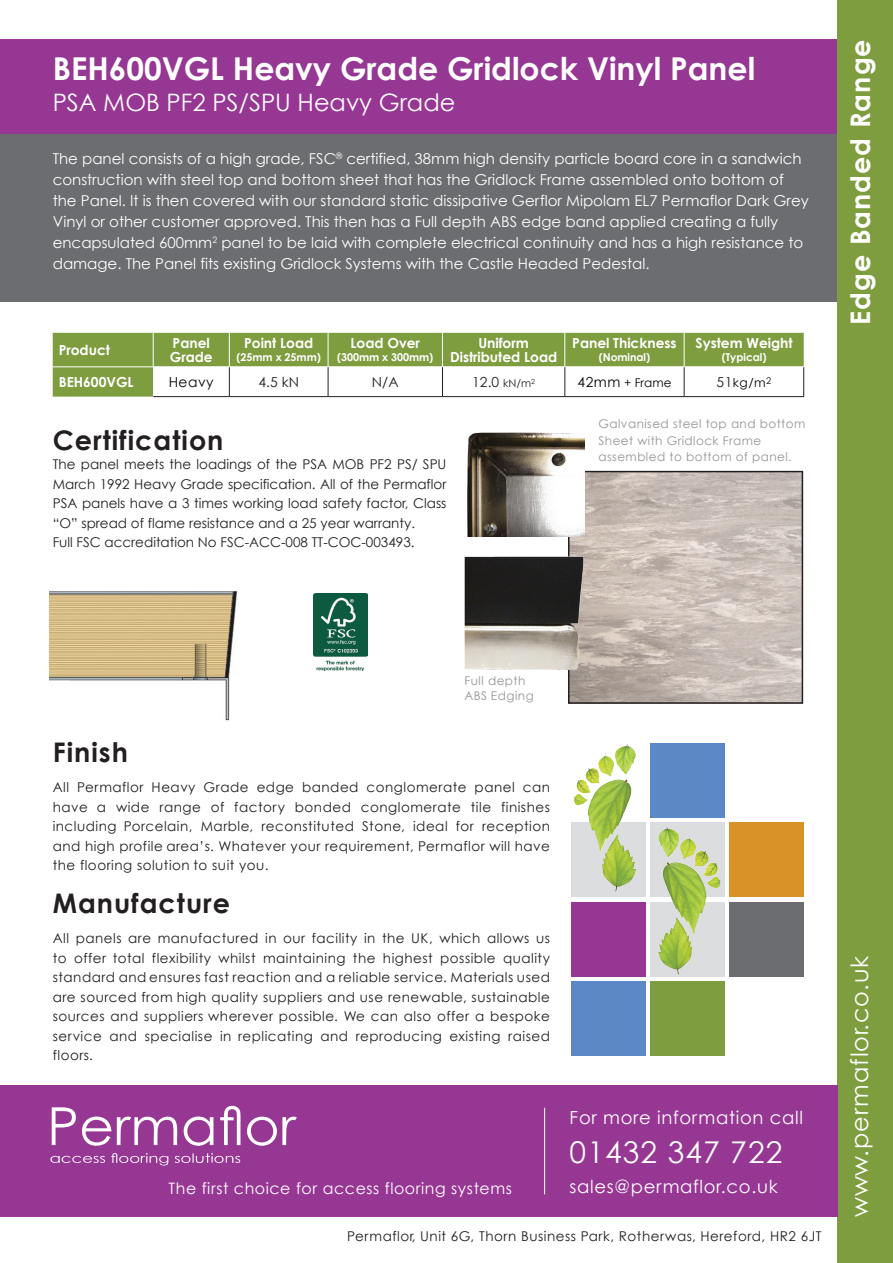
<style>
.page{position:relative;width:893px;height:1263px;background:#fff}
.page>*{position:absolute;margin:0;border:0;box-sizing:border-box;transform-origin:0 0}
.ParaStyle03-Leading{font:700 31.5px "Century Gothic";color:#fff}
.ParaStyle12-Leading{font:30px "Century Gothic";letter-spacing:.035em;color:#fff}
.ParaStyle01-Leading{font:700 27px "Century Gothic";letter-spacing:.035em;color:#231f20}
.ParaStyle05-Leading{font:700 27px "Century Gothic";letter-spacing:.035em;color:#fff}
.ParaStyle11-Leading{font:700 27px "Century Gothic";letter-spacing:.035em;color:#231f20}
.ParaStyle14-Leading{font:24px "Century Gothic";color:#fff}
.ParaStyle05-Leading-2{font:24px "Century Gothic";letter-spacing:.035em;color:#fff}
.ParaStyle05-Leading-3{font:18px "Century Gothic";letter-spacing:.035em;color:#fff}
.ParaStyle01-Leading-2{font:15.75px "Century Gothic";letter-spacing:.035em;color:#fff}
.ParaStyle02-Leading{font:15px/21px "Century Gothic";color:#fff}
.ParaStyle05-Leading-4{font:700 13.8px "Century Gothic";letter-spacing:-.005em;color:#fff}
.ParaStyle01-Leading-3{font:700 13.8px "Century Gothic";letter-spacing:-.005em;color:#fff}
.ParaStyle04-Leading{font:700 13.8px/13.5px "Century Gothic";letter-spacing:-.005em;color:#fff;text-align:center}
.ParaStyle02-Leading-2{font:700 13.8px/13.8px "Century Gothic";letter-spacing:-.005em;color:#fff}
.ParaStyle03-Leading-2{font:700 13.8px "Century Gothic";letter-spacing:-.005em;color:#fff}
.ParaStyle11-Leading-2{font:13.8px "Century Gothic";color:#231f20}
.ParaStyle03-Leading-3{font:13.8px "Century Gothic";letter-spacing:.035em;color:#040503}
.ParaStyle04-Leading-2{font:13.8px "Century Gothic";color:#231f20}
.ParaStyle10-Leading{font:13.8px "Century Gothic";color:#231f20}
.ParaStyle10-Leading-2{font:13.5px/19.5px "Century Gothic";letter-spacing:.035em;color:#231f20;text-align:justify}
.ParaStyle06-Leading{font:13.5px/19.5px "Century Gothic";color:#231f20;text-align:justify}
.ParaStyle13-Leading{font:13.5px "Century Gothic";letter-spacing:.035em;color:#231f20}
.ParaStyle07-Leading{font:12.3px "Century Gothic";color:#040503}
.ParaStyle07-Leading-2{font:12px "Century Gothic";letter-spacing:.035em;color:#939598}
.ParaStyle01-Leading-4{font:12px/14.4px "Century Gothic";letter-spacing:.035em;color:#939598}
.ParaStyle07-Leading-3{font:12px "Century Gothic";color:#040503}
.ParaStyle01-Leading-5{font:700 10.8px "Century Gothic";letter-spacing:-.005em;color:#fff}
.ParaStyle06-Leading-2{font:700 10.8px "Century Gothic";letter-spacing:-.005em;color:#fff}
.s1{font-size:10.65px}
.s2{font-size:13.8px}
.s3{font-size:13.8px;color:#231f20}
.s4{color:#fff}
</style>
<div class="page">
<div style="left:0;top:39px;width:881px;height:263px;background:#6c6d70"></div>
<div style="left:0;top:39px;width:838px;height:95px;background:#973794"></div>
<div style="left:838px;top:0;width:55px;height:1263px;background:#7e9d3f"></div>
<div style="left:0;top:1086px;width:838px;height:131px;background:#973794"></div>
<svg style="left:52px;top:1107px;width:59px;height:39px"></svg>
<svg style="left:117px;top:1116px;width:96px;height:30px"></svg>
<svg style="left:220px;top:1106px;width:77px;height:40px"></svg>
<svg style="left:50px;top:1153px;width:119px;height:13px"></svg>
<svg style="left:175px;top:1153px;width:66px;height:10px"></svg>
<div style="left:571px;top:902px;width:74px;height:74px;background:#973794"></div>
<div style="left:571px;top:981px;width:74px;height:74px;background:#5d88c6"></div>
<svg style="left:650px;top:902px;width:74px;height:74px;background:#cad4b1"></svg>
<svg style="left:571px;top:823px;width:74px;height:74px;background:#cbd5b4"></svg>
<svg style="left:650px;top:823px;width:74px;height:74px;background:#c6d2a2"></svg>
<div style="left:729px;top:902px;width:74px;height:74px;background:#6c6d70"></div>
<div style="left:729px;top:823px;width:74px;height:74px;background:#d99227"></div>
<div style="left:650px;top:744px;width:74px;height:74px;background:#5d88c6"></div>
<div style="left:650px;top:981px;width:74px;height:74px;background:#7e9d3f"></div>
<img style="left:615px;top:745px;width:12px;height:22px">
<img style="left:659px;top:827px;width:8px;height:17px">
<hr style="left:544px;top:1108px;width:1px;height:86px;background:#fff">
<div style="left:53px;top:333px;width:751px;height:64px;background:#7e9d3f"></div>
<hr style="left:153px;top:333px;width:1px;height:33px;background:#fff">
<hr style="left:229px;top:333px;width:1px;height:33px;background:#fff">
<hr style="left:328px;top:333px;width:1px;height:33px;background:#fff">
<hr style="left:442px;top:333px;width:1px;height:33px;background:#fff">
<hr style="left:564px;top:333px;width:1px;height:33px;background:#fff">
<hr style="left:684px;top:333px;width:1px;height:33px;background:#fff">
<hr style="left:53px;top:366px;width:100px;height:1px;background:#fff">
<hr style="left:153px;top:366px;width:76px;height:1px;background:#fff">
<hr style="left:229px;top:366px;width:99px;height:1px;background:#fff">
<hr style="left:328px;top:366px;width:114px;height:1px;background:#fff">
<hr style="left:442px;top:366px;width:123px;height:1px;background:#fff">
<hr style="left:565px;top:366px;width:119px;height:1px;background:#fff">
<hr style="left:684px;top:366px;width:120px;height:1px;background:#fff">
<svg style="left:153px;top:367px;width:651px;height:30px"></svg>
<img style="left:50px;top:591px;width:187px;height:130px">
<img style="left:571px;top:474px;width:229px;height:227px">
<div style="left:568px;top:471px;width:235px;height:233px;border:2px solid #231f20"></div>
<img style="left:465px;top:555px;width:120px;height:114px">
<img style="left:313px;top:593px;width:54px;height:77px">
<img style="left:467px;top:432px;width:118px;height:105px">
<p class="ParaStyle03-Leading" style="left:53px;top:49px;width:704px">BEH600VGL Heavy Grade Gridlock Vinyl Panel</p>
<p class="ParaStyle14-Leading" style="left:53px;top:88px;width:404px">PSA MOB PF2 PS/SPU Heavy Grade</p>
<p class="ParaStyle02-Leading" style="left:53px;top:148px;width:758px">The panel consists of a high grade, FSC<sup>®</sup> certified, 38mm high density particle board core in a sandwich construction with steel top and bottom sheet that has the Gridlock Frame assembled onto bottom of the Panel. It is then covered with our standard static dissipative Gerflor Mipolam EL7 Permaflor Dark Grey Vinyl or other customer approved. This then has a Full depth ABS edge band applied creating a fully encapsulated 600mm<sup>2</sup> panel to be laid with complete electrical continuity and has a high resistance to damage. The Panel fits existing Gridlock Systems with the Castle Headed Pedestal.</p>
<p class="ParaStyle01-Leading-3" style="left:59px;top:341px;width:53px">Product</p>
<p class="ParaStyle02-Leading-2" style="left:170px;top:336px;width:45px">Panel<br>Grade</p>
<p class="ParaStyle03-Leading-2" style="left:244px;top:335px;width:71px">Point Load</p>
<p class="ParaStyle01-Leading-5" style="left:237px;top:351px;width:86px">(25mm x 25mm)</p>
<p class="ParaStyle01-Leading-3" style="left:351px;top:335px;width:71px">Load Over</p>
<p class="ParaStyle01-Leading-5" style="left:337px;top:351px;width:98px">(300mm x 300mm)</p>
<p class="ParaStyle04-Leading" style="left:450px;top:336px;width:109px">Uniform<br>Distributed Load</p>
<p class="ParaStyle05-Leading-4" style="left:572px;top:335px;width:106px">Panel Thickness</p>
<p class="ParaStyle06-Leading-2" style="left:599px;top:351px;width:53px">(Nominal)</p>
<p class="ParaStyle05-Leading-4" style="left:696px;top:335px;width:99px">System Weight</p>
<p class="ParaStyle06-Leading-2" style="left:722px;top:351px;width:46px">(Typical)</p>
<p class="ParaStyle01-Leading-3" style="left:59px;top:373px;width:77px">BEH600VGL</p>
<p class="ParaStyle03-Leading-3" style="left:169px;top:374px;width:47px">Heavy</p>
<p class="ParaStyle04-Leading-2" style="left:258px;top:374px;width:42px">4.5 kN</p>
<p class="ParaStyle10-Leading" style="left:372px;top:374px;width:29px">N/A</p>
<p class="ParaStyle11-Leading-2" style="left:472px;top:374px;width:64px">12.0 <span class="s1">kN/m</span><sup>2</sup></p>
<p class="ParaStyle07-Leading-3" style="left:577px;top:375px;width:95px"><span class="s2">42mm</span> + Frame</p>
<p class="ParaStyle07-Leading" style="left:717px;top:375px;width:56px"><span class="s3">51</span>kg/m<sup>2</sup></p>
<p class="ParaStyle01-Leading" style="left:53px;top:423px;width:172px">Certification</p>
<p class="ParaStyle06-Leading" style="left:53px;top:454px;width:395px">The panel meets the loadings of the PSA MOB PF2 PS/ SPU March 1992 Heavy Grade specification. All of the Permaflor PSA panels have a 3 times working load safety factor, Class “O” spread of flame resistance and a 25 year warranty.</p>
<p class="ParaStyle06-Leading" style="left:53px;top:532px;width:363px">Full FSC accreditation No FSC-ACC-008 TT-COC-003493.</p>
<p class="ParaStyle07-Leading-2" style="left:599px;top:416px;width:208px">Galvanised steel top and bottom</p>
<p class="ParaStyle07-Leading-2" style="left:599px;top:433px;width:164px">Sheet with Gridlock Frame</p>
<p class="ParaStyle07-Leading-2" style="left:599px;top:449px;width:194px">assembled to bottom of panel.</p>
<p class="ParaStyle05-Leading" style="left:843px;top:325px;width:287px;rotate:-90deg">Edge Banded Range</p>
<p class="ParaStyle01-Leading-4" style="left:465px;top:673px;width:71px">Full depth<br>ABS Edging</p>
<p class="ParaStyle01-Leading" style="left:53px;top:735px;width:77px">Finish</p>
<p class="ParaStyle10-Leading-2" style="left:53px;top:777px;width:499px">All Permaflor Heavy Grade edge banded conglomerate panel can have a wide range of factory bonded conglomerate tile finishes including Porcelain, Marble, reconstituted Stone, ideal for reception and high profile area’s. Whatever your requirement, Permaflor will have the flooring solution to suit you.</p>
<p class="ParaStyle11-Leading" style="left:53px;top:886px;width:179px">Manufacture</p>
<p class="ParaStyle10-Leading-2" style="left:53px;top:928px;width:499px">All panels are manufactured in our facility in the UK, which allows us to offer total flexibility whilst maintaining the highest possible quality standard and ensures fast reaction and a reliable service. Materials used are sourced from high quality suppliers and use renewable, sustainable sources and suppliers wherever possible. We can also offer a bespoke service and specialise in replicating and reproducing existing raised floors.</p>
<p class="ParaStyle05-Leading-3" style="left:570px;top:1107px;width:235px">For more information call</p>
<p class="ParaStyle12-Leading" style="left:570px;top:1134px;width:214px">01432 347 722</p>
<p class="ParaStyle05-Leading-3" style="left:570px;top:1176px;width:210px">sales@permaflor.co.uk</p>
<p class="ParaStyle13-Leading" style="left:189px;top:1227px;width:634px"><span class="s4">sales@permaflor.co.uk</span> Permaflor, Unit 6G, Thorn Business Park, Rotherwas, Hereford, HR2 6JT</p>
<p class="ParaStyle01-Leading-2" style="left:169px;top:1179px;width:345px">The first choice for access flooring systems</p>
<p class="ParaStyle05-Leading-2" style="left:845px;top:1217px;width:263px;rotate:-90deg">www.permaflor.co.uk</p>
</div>
